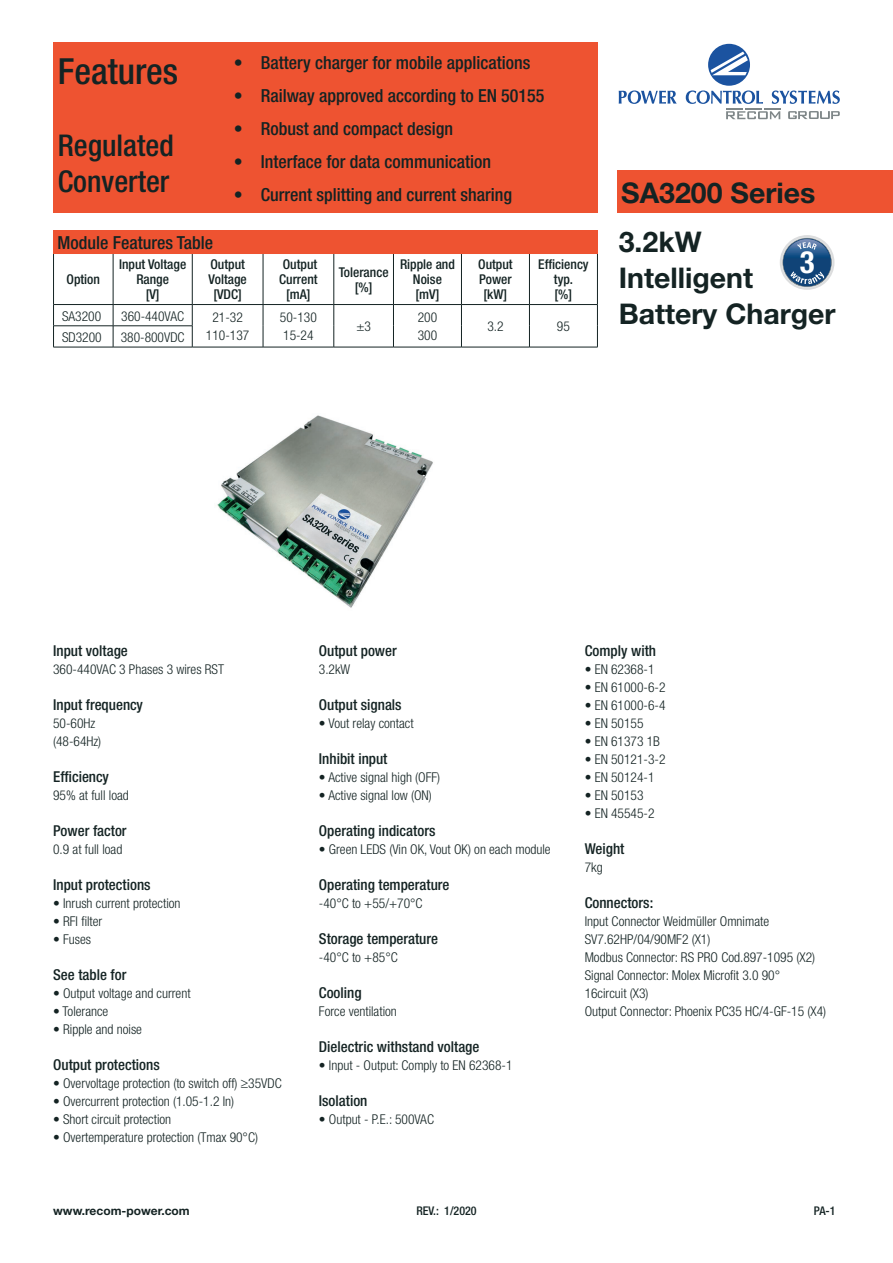
<style>
.page{position:relative;width:893px;height:1263px;background:#fff}
.page>*{position:absolute;margin:0;border:0;box-sizing:border-box;transform-origin:0 0}
.t1{font:500 condensed 36px "Helvetica Neue LT";color:#142323}
.t2{font:700 condensed 30.75px "Helvetica Neue LT Std";color:#fff}
.t3{font:500 condensed 30px/36px "Helvetica Neue LT";color:#142323}
.t4{font:700 28.5px/49.7px "Helvetica Neue LT";color:#142323}
.t5{font:500 condensed 18px "Helvetica Neue LT";color:#142323}
.t6{font:500 condensed 15px "Helvetica Neue LT";color:#142323}
.t7{font:300 condensed 13.5px/18px "Helvetica Neue LT";color:#142323}
.t8{font:500 condensed 13.5px/15px "Helvetica Neue LT";color:#142323;text-align:center}
.t9{font:700 12px "Helvetica Neue LT";color:#142323}
.t10{font:500 condensed 12px "Helvetica Neue LT";color:#142323}
</style>
<div class="page">
<div style="left:780px;top:235px;width:54px;height:55px;background:#dcddde;border-radius:50%"></div>
<svg style="left:782px;top:237px;width:50px;height:51px"></svg>
<svg style="left:708px;top:44px;width:42px;height:42px"></svg>
<svg style="left:711px;top:52px;width:37px;height:23px"></svg>
<svg style="left:619px;top:90px;width:58px;height:14px"></svg>
<svg style="left:686px;top:90px;width:154px;height:29px"></svg>
<div style="left:617px;top:170px;width:276px;height:43px;background:#ee5331"></div>
<div style="left:53px;top:43px;width:544px;height:170px;background:#ee5331"></div>
<hr style="left:53px;top:326px;width:60px;height:1px;background:#142323">
<svg style="left:53px;top:305px;width:1px;height:42px"></svg>
<hr style="left:113px;top:326px;width:79px;height:1px;background:#142323">
<svg style="left:113px;top:305px;width:1px;height:42px"></svg>
<svg style="left:192px;top:305px;width:1px;height:42px"></svg>
<svg style="left:263px;top:254px;width:335px;height:93px"></svg>
<hr style="left:53px;top:347px;width:60px;height:1px;background:#142323">
<hr style="left:113px;top:347px;width:79px;height:1px;background:#142323">
<hr style="left:192px;top:347px;width:71px;height:1px;background:#142323">
<hr style="left:263px;top:347px;width:71px;height:1px;background:#142323">
<hr style="left:334px;top:347px;width:59px;height:1px;background:#142323">
<hr style="left:393px;top:347px;width:68px;height:1px;background:#142323">
<hr style="left:461px;top:347px;width:68px;height:1px;background:#142323">
<hr style="left:529px;top:347px;width:69px;height:1px;background:#142323">
<hr style="left:53px;top:253px;width:60px;height:1px;background:#142323">
<hr style="left:53px;top:254px;width:1px;height:50px;background:#142323">
<hr style="left:113px;top:253px;width:79px;height:1px;background:#142323">
<hr style="left:113px;top:254px;width:1px;height:50px;background:#142323">
<hr style="left:192px;top:253px;width:71px;height:1px;background:#142323">
<hr style="left:192px;top:254px;width:1px;height:50px;background:#142323">
<hr style="left:263px;top:253px;width:71px;height:1px;background:#142323">
<hr style="left:263px;top:254px;width:1px;height:50px;background:#142323">
<hr style="left:334px;top:253px;width:59px;height:1px;background:#142323">
<hr style="left:334px;top:254px;width:1px;height:50px;background:#142323">
<hr style="left:393px;top:253px;width:68px;height:1px;background:#142323">
<hr style="left:393px;top:254px;width:1px;height:50px;background:#142323">
<hr style="left:461px;top:253px;width:68px;height:1px;background:#142323">
<hr style="left:461px;top:254px;width:1px;height:50px;background:#142323">
<hr style="left:529px;top:253px;width:69px;height:1px;background:#142323">
<hr style="left:529px;top:254px;width:1px;height:50px;background:#142323">
<hr style="left:597px;top:254px;width:1px;height:50px;background:#142323">
<hr style="left:53px;top:304px;width:60px;height:1px;background:#142323">
<hr style="left:113px;top:304px;width:79px;height:1px;background:#142323">
<hr style="left:192px;top:304px;width:71px;height:1px;background:#142323">
<hr style="left:263px;top:304px;width:71px;height:1px;background:#142323">
<hr style="left:334px;top:304px;width:59px;height:1px;background:#142323">
<hr style="left:393px;top:304px;width:68px;height:1px;background:#142323">
<hr style="left:461px;top:304px;width:68px;height:1px;background:#142323">
<hr style="left:529px;top:304px;width:69px;height:1px;background:#142323">
<div style="left:53px;top:230px;width:545px;height:23px;background:#ee5331"></div>
<img style="left:217px;top:415px;width:216px;height:193px">
<h1 class="t1" style="left:58px;top:50px;width:122px">Features</h1>
<h3 class="t3" style="left:58px;top:127px;width:118px">Regulated<br>Converter</h3>
<h3 class="t5" style="left:58px;top:232px;width:157px">Module Features Table</h3>
<h3 class="t5" style="left:234px;top:51px;width:298px">• Battery charger for mobile applications</h3>
<h3 class="t5" style="left:234px;top:84px;width:312px">• Railway approved according to EN 50155</h3>
<h3 class="t5" style="left:234px;top:117px;width:221px">• Robust and compact design</h3>
<h3 class="t5" style="left:234px;top:150px;width:259px">• Interface for data communication</h3>
<h3 class="t5" style="left:234px;top:183px;width:280px">• Current splitting and current sharing</h3>
<p class="t8" style="left:67px;top:272px;width:35px">Option</p>
<p class="t8" style="left:119px;top:257px;width:69px">Input Voltage<br>Range<br>[V]</p>
<p class="t8" style="left:209px;top:257px;width:40px">Output<br>Voltage [VDC]</p>
<p class="t8" style="left:279px;top:257px;width:40px">Output<br>Current [mA]</p>
<p class="t8" style="left:339px;top:264px;width:51px">Tolerance [%]</p>
<p class="t8" style="left:400px;top:257px;width:56px">Ripple and<br>Noise [mV]</p>
<p class="t8" style="left:478px;top:257px;width:36px">Output<br>Power [kW]</p>
<p class="t8" style="left:538px;top:257px;width:52px">Efficiency typ.<br>[%]</p>
<p class="t7" style="left:62px;top:307px;width:41px">SA3200</p>
<p class="t7" style="left:121px;top:307px;width:64px">360-440VAC</p>
<p class="t7" style="left:206px;top:308px;width:45px;text-align:center">21-32<br>110-137</p>
<p class="t7" style="left:280px;top:308px;width:38px">50-130<br>15-24</p>
<p class="t7" style="left:356px;top:317px;width:16px">±3</p>
<p class="t7" style="left:418px;top:308px;width:21px">200<br>300</p>
<p class="t7" style="left:487px;top:317px;width:18px">3.2</p>
<p class="t7" style="left:557px;top:317px;width:14px">95</p>
<p class="t7" style="left:62px;top:328px;width:41px">SD3200</p>
<p class="t7" style="left:121px;top:328px;width:65px">380-800VDC</p>
<h3 class="t4" style="left:619px;top:167px;width:198px">SA3200 Series<br>3.2kW</h3>
<h3 class="t4" style="left:619px;top:259px;width:218px;line-height:36px">Intelligent<br>Battery Charger</h3>
<h2 class="t2" style="left:800px;top:244px;width:16px">3</h2>
<p class="t6" style="left:53px;top:641px;width:76px">Input voltage</p>
<p class="t7" style="left:53px;top:660px;width:172px">360-440VAC 3 Phases 3 wires RST</p>
<p class="t6" style="left:53px;top:695px;width:91px">Input frequency</p>
<p class="t7" style="left:53px;top:714px;width:50px">50-60Hz (48-64Hz)</p>
<p class="t6" style="left:53px;top:767px;width:57px">Efficiency</p>
<p class="t7" style="left:53px;top:786px;width:77px">95% at full load</p>
<p class="t6" style="left:53px;top:821px;width:75px">Power factor</p>
<p class="t7" style="left:53px;top:840px;width:71px">0.9 at full load</p>
<p class="t6" style="left:53px;top:875px;width:99px">Input protections</p>
<p class="t7" style="left:53px;top:894px;width:129px">• Inrush current protection</p>
<p class="t7" style="left:53px;top:912px;width:51px">• RFI filter</p>
<p class="t7" style="left:53px;top:930px;width:39px">• Fuses</p>
<p class="t6" style="left:53px;top:965px;width:75px">See table for</p>
<p class="t7" style="left:53px;top:984px;width:139px">• Output voltage and current</p>
<p class="t7" style="left:53px;top:1002px;width:57px">• Tolerance</p>
<p class="t7" style="left:53px;top:1020px;width:90px">• Ripple and noise</p>
<p class="t6" style="left:53px;top:1055px;width:108px">Output protections</p>
<p class="t7" style="left:53px;top:1074px;width:230px">• Overvoltage protection (to switch off) ≥35VDC</p>
<p class="t7" style="left:53px;top:1092px;width:183px">• Overcurrent protection (1.05-1.2 In)</p>
<p class="t7" style="left:53px;top:1110px;width:120px">• Short circuit protection</p>
<p class="t7" style="left:53px;top:1128px;width:206px">• Overtemperature protection (Tmax 90°C)</p>
<p class="t6" style="left:319px;top:641px;width:79px">Output power</p>
<p class="t7" style="left:319px;top:660px;width:33px">3.2kW</p>
<p class="t6" style="left:319px;top:695px;width:84px">Output signals</p>
<p class="t7" style="left:319px;top:714px;width:96px">• Vout relay contact</p>
<p class="t6" style="left:319px;top:749px;width:70px">Inhibit input</p>
<p class="t7" style="left:319px;top:768px;width:123px">• Active signal high (OFF)</p>
<p class="t7" style="left:319px;top:786px;width:114px">• Active signal low (ON)</p>
<p class="t6" style="left:319px;top:821px;width:118px">Operating indicators</p>
<p class="t7" style="left:319px;top:840px;width:233px">• Green LEDS (Vin OK, Vout OK) on each module</p>
<p class="t6" style="left:319px;top:875px;width:132px">Operating temperature</p>
<p class="t7" style="left:319px;top:894px;width:105px">-40°C to +55/+70°C</p>
<p class="t6" style="left:319px;top:929px;width:121px">Storage temperature</p>
<p class="t7" style="left:319px;top:948px;width:80px">-40°C to +85°C</p>
<p class="t6" style="left:319px;top:983px;width:44px">Cooling</p>
<p class="t7" style="left:319px;top:1002px;width:79px">Force ventilation</p>
<p class="t6" style="left:319px;top:1037px;width:162px">Dielectric withstand voltage</p>
<p class="t7" style="left:319px;top:1056px;width:195px">• Input - Output: Comply to EN 62368-1</p>
<p class="t6" style="left:319px;top:1091px;width:50px">Isolation</p>
<p class="t7" style="left:319px;top:1110px;width:117px">• Output - P.E.: 500VAC</p>
<p class="t6" style="left:585px;top:641px;width:73px">Comply with</p>
<p class="t7" style="left:585px;top:660px;width:71px">• EN 62368-1</p>
<p class="t7" style="left:585px;top:678px;width:82px">• EN 61000-6-2</p>
<p class="t7" style="left:585px;top:696px;width:82px">• EN 61000-6-4</p>
<p class="t7" style="left:585px;top:714px;width:60px">• EN 50155</p>
<p class="t7" style="left:585px;top:732px;width:77px">• EN 61373 1B</p>
<p class="t7" style="left:585px;top:750px;width:82px">• EN 50121-3-2</p>
<p class="t7" style="left:585px;top:768px;width:71px">• EN 50124-1</p>
<p class="t7" style="left:585px;top:786px;width:60px">• EN 50153</p>
<p class="t7" style="left:585px;top:804px;width:71px">• EN 45545-2</p>
<p class="t6" style="left:585px;top:839px;width:41px">Weight</p>
<p class="t7" style="left:585px;top:858px;width:19px">7kg</p>
<p class="t6" style="left:585px;top:893px;width:70px">Connectors:</p>
<p class="t7" style="left:585px;top:912px;width:243px">Input Connector Weidmüller Omnimate SV7.62HP/04/90MF2 (X1)<br>Modbus Connector: RS PRO Cod.897-1095 (X2)<br>Signal Connector: Molex Microfit 3.0 90°<br>16circuit (X3)<br>Output Connector: Phoenix PC35 HC/4-GF-15 (X4)</p>
<p class="t9" style="left:53px;top:1203px;width:138px">www.recom-power.com</p>
<p class="t10" style="left:416px;top:1203px;width:62px">REV.: 1/2020</p>
<p class="t10" style="left:814px;top:1203px;width:23px">PA-1</p>
</div>
